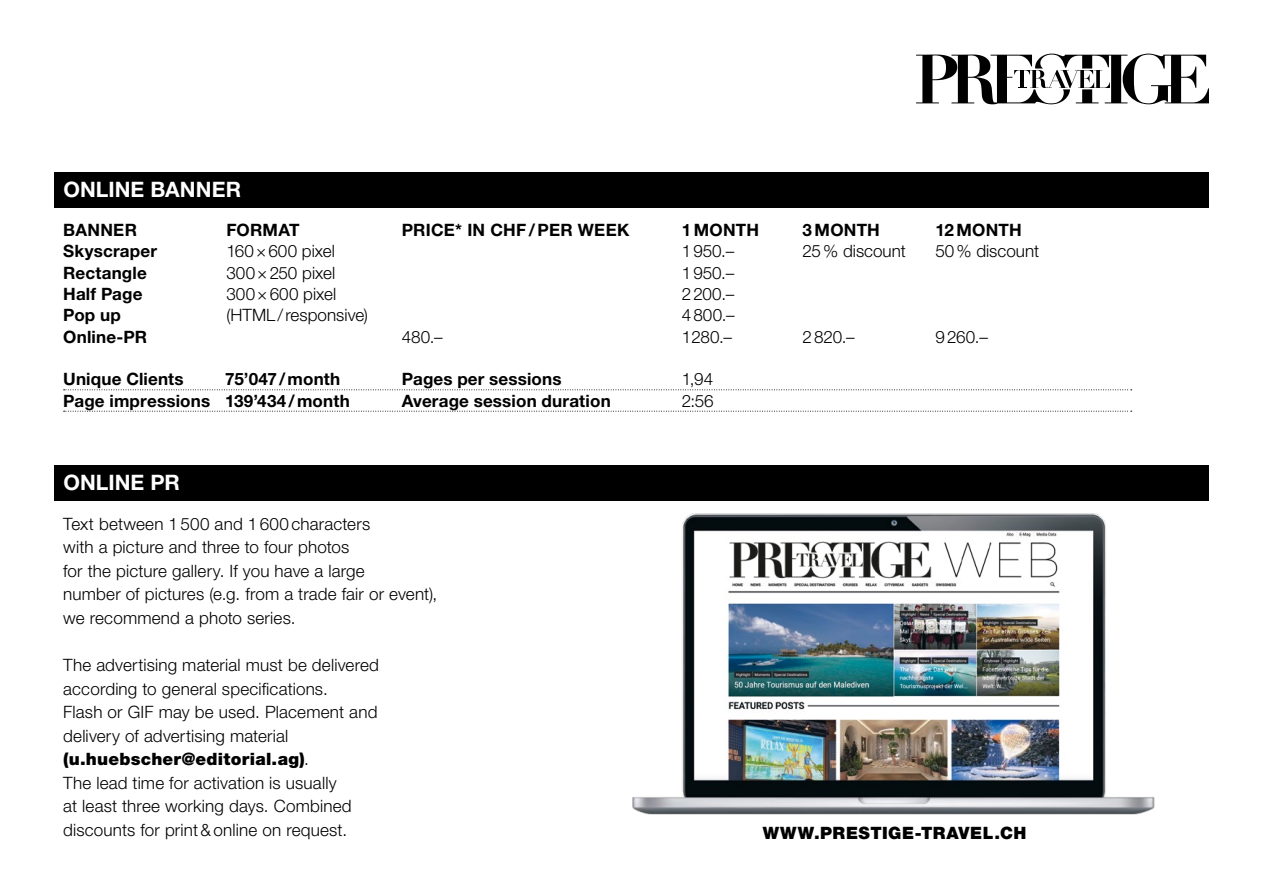
<style>
.page{position:relative;width:1263px;height:893px;background:#fff}
.page>*{position:absolute;margin:0;border:0;box-sizing:border-box;transform-origin:0 0}
.t1{font:700 21.3px "Helvetica Neue LT Std";letter-spacing:.005em;color:#fff}
.t2{font:300 17.1px/23.5px "Helvetica Neue LT Std";letter-spacing:.01em;color:#000}
.t3{font:700 17.1px/21.3px "Helvetica Neue LT Std";letter-spacing:.01em;color:#000}
.t4{font:900 17.1px "Helvetica Neue LT Std";letter-spacing:.035em;color:#000}
.s1{font-weight:900}
</style>
<div class="page">
<img style="left:587px;top:500px;width:611px;height:315px">
<svg style="left:64px;top:389px;width:1068px;height:1px"></svg>
<svg style="left:64px;top:411px;width:1068px;height:1px"></svg>
<div style="left:54px;top:172px;width:1155px;height:36px;background:#000"></div>
<div style="left:54px;top:465px;width:1155px;height:35px;background:#000"></div>
<svg style="left:916px;top:54px;width:293px;height:50px"></svg>
<hr style="left:1020px;top:70px;width:4px;height:18px;background:#000">
<img style="left:716px;top:541px;width:354px;height:38px">
<p class="t1" style="left:63px;top:177px;width:179px">ONLINE BANNER</p>
<p class="t3" style="left:226px;top:219px;width:75px">FORMAT</p>
<p class="t2" style="left:226px;top:240px;width:143px;line-height:21.3px">160×600 pixel<br>300×250 pixel<br>300×600 pixel (HTML/responsive)</p>
<p class="t3" style="left:63px;top:219px;width:95px">BANNER<br>Skyscraper<br>Rectangle<br>Half Page<br>Pop up<br>Online-PR</p>
<p class="t3" style="left:63px;top:368px;width:122px">Unique Clients</p>
<p class="t3" style="left:63px;top:368px;width:288px;text-indent:162px">75’047/month<br>Page impressions 139’434/month</p>
<p class="t1" style="left:63px;top:469px;width:118px">ONLINE PR</p>
<p class="t3" style="left:402px;top:219px;width:229px">PRICE* IN CHF/PER WEEK</p>
<p class="t2" style="left:402px;top:324px;width:42px">480.–</p>
<p class="t3" style="left:402px;top:368px;width:210px">Pages per sessions<br>Average session duration</p>
<p class="t2" style="left:63px;top:511px;width:376px">Text between 1 500 and 1 600 characters<br>with a picture and three to four photos<br>for the picture gallery. If you have a large<br>number of pictures (e.g. from a trade fair or event), we recommend a photo series.</p>
<p class="t2" style="left:63px;top:653px;width:317px">The advertising material must be delivered according to general specifications.<br>Flash or GIF may be used. Placement and delivery of advertising material <span class="s1">(u.huebscher@editorial.ag)</span>.<br>The lead time for activation is usually<br>at least three working days. Combined discounts for print&amp;online on request.</p>
<p class="t3" style="left:682px;top:219px;width:79px">1MONTH</p>
<p class="t2" style="left:682px;top:240px;width:54px;line-height:21.3px;text-align:justify">1950.– 1950.– 2200.– 4800.– 1280.–</p>
<p class="t2" style="left:682px;top:368px;width:33px;line-height:21.3px">1,94<br>2:56</p>
<p class="t3" style="left:803px;top:219px;width:79px">3MONTH</p>
<p class="t2" style="left:803px;top:239px;width:105px">25% discount</p>
<p class="t2" style="left:803px;top:324px;width:54px">2820.–</p>
<p class="t3" style="left:935px;top:219px;width:88px">12MONTH</p>
<p class="t2" style="left:935px;top:239px;width:105px">50% discount</p>
<p class="t2" style="left:935px;top:324px;width:54px">9260.–</p>
<p class="t4" style="left:763px;top:823px;width:265px">WWW.PRESTIGE-TRAVEL.CH</p>
</div>
